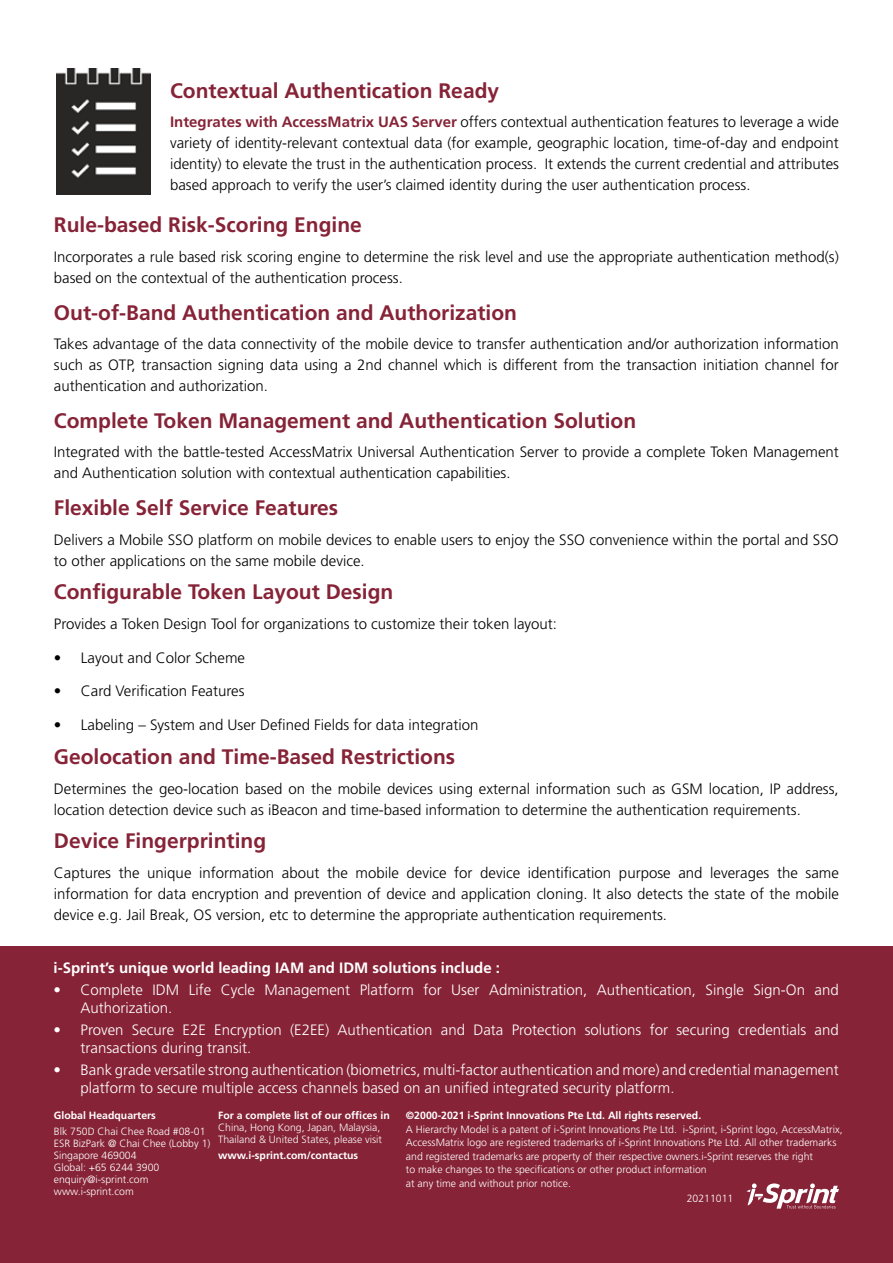
<style>
.page{position:relative;width:893px;height:1263px;background:#fff}
.page>*{position:absolute;margin:0;border:0;box-sizing:border-box;transform-origin:0 0}
.t1{font:700 21px "Frutiger";color:#862337}
.t2{font:300 15px/21px "Frutiger";color:#000}
.t3{font:300 15px/18px "Frutiger";color:#fff}
.t4{font:700 15px "Frutiger";color:#fff}
.t5{font:300 10.5px/12px "Frutiger";color:#fff}
.t6{font:700 10.5px "Frutiger";color:#fff}
.t7{font:300 10.5px/12px "Frutiger";color:#fbfbfb}
.s1{font-weight:700;color:#862337}
</style>
<div class="page">
<img style="left:57px;top:69px;width:93px;height:126px">
<div style="left:0;top:946px;width:893px;height:317px;background:#862337"></div>
<svg style="left:746px;top:1183px;width:93px;height:25px"></svg>
<h1 class="t1" style="left:170px;top:78px;width:331px">Contextual Authentication Ready</h1>
<p class="t2" style="left:170px;top:112px;width:670px;text-align:justify"><span class="s1">Integrates with AccessMatrix UAS Server</span> offers contextual authentication features to leverage a wide variety of identity-relevant contextual data (for example, geographic location, time-of-day and endpoint identity) to elevate the trust in the authentication process. It extends the current credential and attributes based approach to verify the user’s claimed identity during the user authentication process.</p>
<h1 class="t1" style="left:54px;top:213px;width:310px">Rule-based Risk-Scoring Engine</h1>
<p class="t2" style="left:54px;top:246px;width:786px">Incorporates a rule based risk scoring engine to determine the risk level and use the appropriate authentication method(s) based on the contextual of the authentication process.</p>
<h1 class="t1" style="left:54px;top:300px;width:465px">Out-of-Band Authentication and Authorization</h1>
<p class="t2" style="left:54px;top:334px;width:786px;text-align:justify">Takes advantage of the data connectivity of the mobile device to transfer authentication and/or authorization information such as OTP, transaction signing data using a 2nd channel which is different from the transaction initiation channel for authentication and authorization.</p>
<h1 class="t1" style="left:54px;top:408px;width:584px">Complete Token Management and Authentication Solution</h1>
<p class="t2" style="left:54px;top:442px;width:786px">Integrated with the battle-tested AccessMatrix Universal Authentication Server to provide a complete Token Management and Authentication solution with contextual authentication capabilities.</p>
<h1 class="t1" style="left:54px;top:495px;width:286px">Flexible Self Service Features</h1>
<p class="t2" style="left:54px;top:529px;width:786px">Delivers a Mobile SSO platform on mobile devices to enable users to enjoy the SSO convenience within the portal and SSO to other applications on the same mobile device.</p>
<h1 class="t1" style="left:54px;top:580px;width:341px">Configurable Token Layout Design</h1>
<p class="t2" style="left:54px;top:613px;width:505px">Provides a Token Design Tool for organizations to customize their token layout:</p>
<p class="t2" style="left:54px;top:647px;width:193px">• Layout and Color Scheme</p>
<p class="t2" style="left:54px;top:681px;width:192px">• Card Verification Features</p>
<p class="t2" style="left:54px;top:715px;width:426px">• Labeling – System and User Defined Fields for data integration</p>
<h1 class="t1" style="left:54px;top:744px;width:403px">Geolocation and Time-Based Restrictions</h1>
<p class="t2" style="left:54px;top:778px;width:786px">Determines the geo-location based on the mobile devices using external information such as GSM location, IP address, location detection device such as iBeacon and time-based information to determine the authentication requirements.</p>
<h1 class="t1" style="left:54px;top:829px;width:214px">Device Fingerprinting</h1>
<p class="t2" style="left:54px;top:862px;width:787px;text-align:justify">Captures the unique information about the mobile device for device identification purpose and leverages the same information for data encryption and prevention of device and application cloning. It also detects the state of the mobile device e.g. Jail Break, OS version, etc to determine the appropriate authentication requirements.</p>
<p class="t4" style="left:54px;top:959px;width:448px">i-Sprint’s unique world leading IAM and IDM solutions include :</p>
<p class="t3" style="left:81px;top:981px;width:760px;text-indent:-27px">• Complete IDM Life Cycle Management Platform for User Administration, Authentication, Single Sign-On and<br>Authorization.</p>
<p class="t3" style="left:81px;top:1021px;width:760px;text-indent:-27px">• Proven Secure E2E Encryption (E2EE) Authentication and Data Protection solutions for securing credentials and transactions during transit.</p>
<p class="t3" style="left:81px;top:1061px;width:760px;text-indent:-27px">• Bank grade versatile strong authentication (biometrics, multi-factor authentication and more) and credential management platform to secure multiple access channels based on an unified integrated security platform.</p>
<p class="t6" style="left:54px;top:1109px;width:104px">Global Headquarters</p>
<p class="t5" style="left:54px;top:1126px;width:158px">Blk 750D Chai Chee Road #08-01<br>ESR BizPark @ Chai Chee (Lobby 1)<br>Singapore 469004<br>Global: +65 6244 3900 enquiry@i-sprint.com www.i-sprint.com</p>
<p class="t6" style="left:218px;top:1109px;width:173px">For a complete list of our offices in</p>
<p class="t7" style="left:218px;top:1121px;width:165px">China, Hong Kong, Japan, Malaysia,<br>Thailand &amp; United States, please visit</p>
<p class="t6" style="left:218px;top:1149px;width:141px">www.i-sprint.com/contactus</p>
<p class="t6" style="left:406px;top:1109px;width:297px">©2000-2021 i-Sprint Innovations Pte Ltd. All rights reserved.</p>
<p class="t5" style="left:406px;top:1122px;width:438px;line-height:13.5px">A Hierarchy Model is a patent of i-Sprint Innovations Pte Ltd. i-Sprint, i-Sprint logo, AccessMatrix, AccessMatrix logo are registered trademarks of i-Sprint Innovations Pte Ltd. All other trademarks and registered trademarks are property of their respective owners.i-Sprint reserves the right<br>to make changes to the specifications or other product information<br>at any time and without prior notice.</p>
<p class="t5" style="left:687px;top:1193px;width:48px">20211011</p>
</div>
